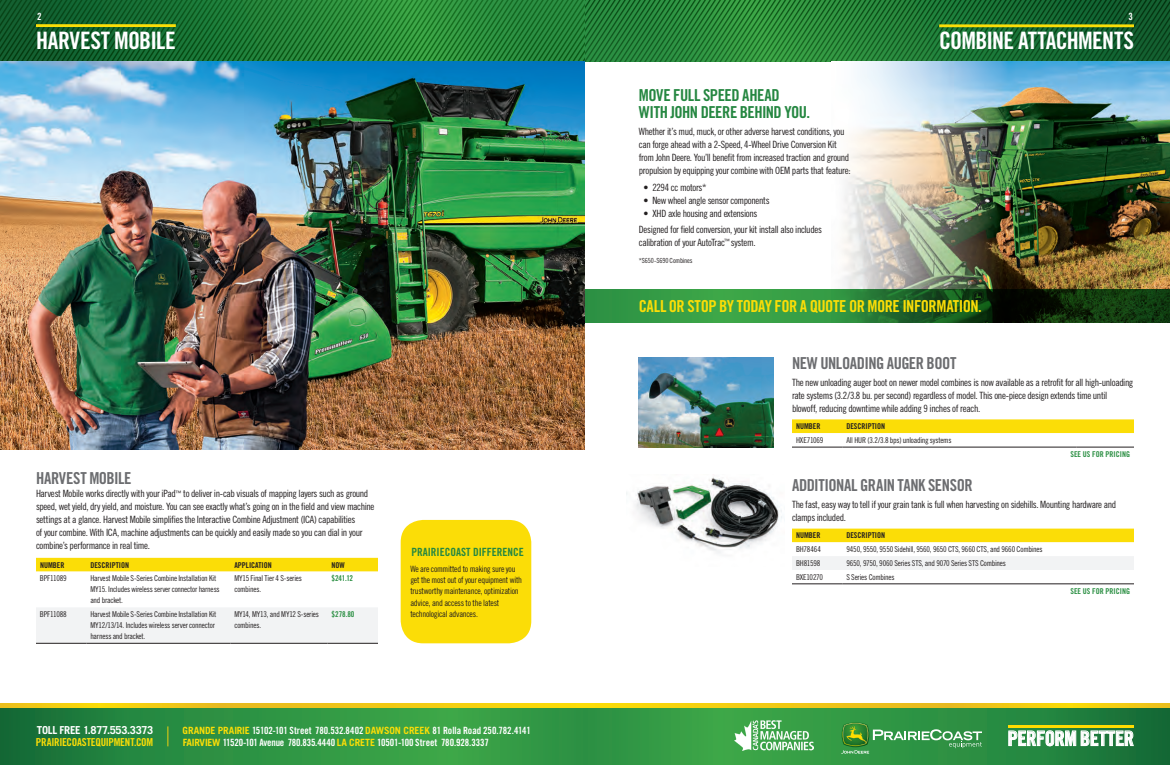
<style>
.page{position:relative;width:1170px;height:765px;background:#fff}
.page>*{position:absolute;margin:0;border:0;box-sizing:border-box;transform-origin:0 0}
.Page_Titles_-_Green{font:24px "Trade Gothic LT Std Bd Cn 20";letter-spacing:-.03em;color:#fff}
.t1{font:20.3px "Trade Gothic LT Std Bd Cn 20";letter-spacing:-.01em;color:#fff}
.Page_Subtitle_-_Grey{font:16.5px "Trade Gothic LT Std Bd Cn 20";letter-spacing:-.025em;color:#6c6d70}
.Page_Subtitle_-_Grey-2{font:16.5px "Trade Gothic LT Std Bd Cn 20";letter-spacing:-.03em;color:#fbdd07}
.Page_Subtitle_-_Grey-3{font:16.5px/17px "Trade Gothic LT Std Bd Cn 20";letter-spacing:-.025em;color:#258741}
.Pricing_Info_-_Green{font:11.3px "Trade Gothic LT Std Bd Cn 20";color:#258741}
.t2{font:11px "Trade Gothic LT Std Bd Cn 20";letter-spacing:-.025em;color:#fbdd07}
.t3{font:700 11px "Trade Gothic LT Std";letter-spacing:-.025em;color:#fff}
.Page_Subtitle_-_Grey-4{font:10px/13px "Trade Gothic LT Std Cn 18";letter-spacing:-.035em;color:#231f20}
.Body_Copy{font:10px/13px "Trade Gothic LT Std Cn 18";letter-spacing:-.035em;color:#231f20}
.Body_Copy-2{font:10px/12px "Trade Gothic LT Std Bd Cn 20";letter-spacing:-.01em;color:#fff}
.Page_Subtitle_-_Grey-5{font:8.7px/11.3px "Trade Gothic LT Std Cn 18";letter-spacing:-.03em;color:#231f20}
.Table_Copy{font:8px/11px "Trade Gothic LT Std Cn 18";letter-spacing:-.025em;color:#231f20}
.Table_Titles{font:8px "Trade Gothic LT Std Bd Cn 20";color:#231f20}
.Pricing_Info_-_Green-2{font:8px "Trade Gothic LT Std Bd Cn 20";color:#2b8f43}
.Table_Copy-2{font:8px "Trade Gothic LT Std Bd Cn 20";letter-spacing:-.015em;color:#2b8f43}
.Body_Copy-3{font:7px "Trade Gothic LT Std Cn 18";letter-spacing:-.015em;color:#231f20}
.s1{font-family:"Trade Gothic LT Std";font-weight:700;color:#fbdd07}
</style>
<div class="page">
<svg style="left:0;top:708px;width:585px;height:57px;background:#2c9042"></svg>
<svg style="left:585px;top:708px;width:585px;height:57px;background:#2d9042"></svg>
<svg style="left:585px;top:704px;width:585px;height:4px;background:#f1ca13"></svg>
<svg style="left:0;top:704px;width:585px;height:4px;background:#f1ca13"></svg>
<svg style="left:0;top:0;width:1170px;height:61px;background:#1d7531"></svg>
<svg style="left:167px;top:726px;width:1px;height:20px"></svg>
<hr style="left:1008px;top:725px;width:126px;height:3px;background:#ffdc01">
<svg style="left:1008px;top:728px;width:126px;height:19px;background:#6caa7f"></svg>
<img style="left:842px;top:722px;width:27px;height:2px">
<img style="left:843px;top:723px;width:25px;height:1px">
<svg style="left:841px;top:724px;width:141px;height:30px;background:#4ca15c"></svg>
<img style="left:847px;top:725px;width:20px;height:18px">
<img style="left:734px;top:721px;width:80px;height:30px">
<svg style="left:36px;top:558px;width:342px;height:85px"></svg>
<hr style="left:36px;top:643px;width:50px;height:1px;background:#231f20">
<hr style="left:86px;top:643px;width:144px;height:1px;background:#231f20">
<hr style="left:230px;top:643px;width:98px;height:1px;background:#231f20">
<hr style="left:328px;top:643px;width:50px;height:1px;background:#231f20">
<hr style="left:36px;top:24px;width:140px;height:3px;background:#fbdd07">
<img style="left:0;top:61px;width:585px;height:389px">
<svg style="left:792px;top:419px;width:342px;height:28px"></svg>
<hr style="left:792px;top:447px;width:50px;height:1px;background:#231f20">
<hr style="left:842px;top:447px;width:234px;height:1px;background:#231f20">
<hr style="left:1076px;top:447px;width:58px;height:1px;background:#231f20">
<svg style="left:792px;top:529px;width:342px;height:55px"></svg>
<hr style="left:792px;top:584px;width:50px;height:1px;background:#231f20">
<hr style="left:842px;top:584px;width:234px;height:1px;background:#231f20">
<hr style="left:1076px;top:584px;width:58px;height:1px;background:#231f20">
<hr style="left:939px;top:24px;width:195px;height:3px;background:#fbdd07">
<img style="left:626px;top:477px;width:156px;height:77px">
<img style="left:639px;top:357px;width:135px;height:90px">
<img style="left:842px;top:61px;width:328px;height:228px">
<svg style="left:585px;top:289px;width:585px;height:34px;background:#236a2b"></svg>
<div style="left:401px;top:520px;width:130px;height:123px;background:#fbdd07;border-radius:22px"></div>
<p class="Body_Copy-2" style="left:37px;top:10px;width:6px">2</p>
<p class="Body_Copy-2" style="left:1128px;top:10px;width:6px">3</p>
<p class="Page_Titles_-_Green" style="left:36px;top:25px;width:141px">HARVEST MOBILE</p>
<p class="Page_Subtitle_-_Grey" style="left:36px;top:468px;width:97px">HARVEST MOBILE</p>
<p class="Page_Subtitle_-_Grey-4" style="left:36px;top:487px;width:340px">Harvest Mobile works directly with your iPad<sup>™</sup> to deliver in-cab visuals of mapping layers such as ground speed, wet yield, dry yield, and moisture. You can see exactly what’s going on in the field and view machine settings at a glance. Harvest Mobile simplifies the Interactive Combine Adjustment (ICA) capabilities<br>of your combine. With ICA, machine adjustments can be quickly and easily made so you can dial in your combine’s performance in real time.</p>
<p class="Table_Titles" style="left:40px;top:560px;width:26px">NUMBER</p>
<p class="Table_Titles" style="left:90px;top:560px;width:40px">DESCRIPTION</p>
<p class="Table_Titles" style="left:234px;top:560px;width:39px">APPLICATION</p>
<p class="Table_Titles" style="left:332px;top:560px;width:15px">NOW</p>
<p class="Table_Copy" style="left:40px;top:573px;width:28px">BPF11089</p>
<p class="Table_Copy" style="left:90px;top:573px;width:131px">Harvest Mobile S-Series Combine Installation Kit<br>MY15. Includes wireless server connector harness and bracket.</p>
<p class="Table_Copy" style="left:234px;top:573px;width:69px">MY15 Final Tier 4 S-series combines.</p>
<p class="Table_Copy-2" style="left:332px;top:574px;width:23px">$241.12</p>
<p class="Table_Copy" style="left:40px;top:609px;width:28px">BPF11088</p>
<p class="Table_Copy" style="left:90px;top:609px;width:128px">Harvest Mobile S-Series Combine Installation Kit<br>MY12/13/14. Includes wireless server connector harness and bracket.</p>
<p class="Table_Copy" style="left:234px;top:609px;width:86px">MY14, MY13, and MY12 S-series combines.</p>
<p class="Table_Copy-2" style="left:332px;top:609px;width:24px">$278.80</p>
<p class="Pricing_Info_-_Green" style="left:411px;top:545px;width:114px">PRAIRIECOAST DIFFERENCE</p>
<p class="Page_Subtitle_-_Grey-5" style="left:410px;top:563px;width:113px">We are committed to making sure you get the most out of your equipment with trustworthy maintenance, optimization advice, and access to the latest technological advances.</p>
<p class="t3" style="left:37px;top:724px;width:118px">TOLL FREE 1.877.553.3373</p>
<p class="t2" style="left:36px;top:736px;width:119px">PRAIRIECOASTEQUIPMENT.COM</p>
<p class="Body_Copy-2" style="left:183px;top:725px;width:350px"><span class="s1">GRANDE PRAIRIE</span> 15102-101 Street 780.532.8402 <span class="s1">DAWSON CREEK</span> 81 Rolla Road 250.782.4141<br><span class="s1">FAIRVIEW</span> 11520-101 Avenue 780.835.4440 <span class="s1">LA CRETE</span> 10501-100 Street 780.928.3337</p>
<p class="Page_Titles_-_Green" style="left:939px;top:26px;width:196px">COMBINE ATTACHMENTS</p>
<p class="Page_Subtitle_-_Grey-3" style="left:639px;top:87px;width:173px">MOVE FULL SPEED AHEAD<br>WITH JOHN DEERE BEHIND YOU.</p>
<p class="Body_Copy" style="left:639px;top:125px;width:213px">Whether it’s mud, muck, or other adverse harvest conditions, you can forge ahead with a 2-Speed, 4-Wheel Drive Conversion Kit from John Deere. You’ll benefit from increased traction and ground propulsion by equipping your combine with OEM parts that feature:</p>
<p class="Body_Copy" style="left:643px;top:180px;width:65px">• 2294 cc motors*</p>
<p class="Body_Copy" style="left:643px;top:193px;width:128px">• New wheel angle sensor components</p>
<p class="Body_Copy" style="left:643px;top:206px;width:116px">• XHD axle housing and extensions</p>
<p class="Body_Copy" style="left:639px;top:223px;width:185px">Designed for field conversion, your kit install also includes calibration of your AutoTrac<sup>™</sup> system.</p>
<p class="Body_Copy-3" style="left:639px;top:256px;width:55px">*S650-S690 Combines</p>
<p class="Page_Subtitle_-_Grey-2" style="left:639px;top:296px;width:345px">CALL OR STOP BY TODAY FOR A QUOTE OR MORE INFORMATION.</p>
<p class="Page_Subtitle_-_Grey" style="left:792px;top:353px;width:166px">NEW UNLOADING AUGER BOOT</p>
<p class="Page_Subtitle_-_Grey-4" style="left:792px;top:376px;width:343px">The new unloading auger boot on newer model combines is now available as a retrofit for all high-unloading rate systems (3.2/3.8 bu. per second) regardless of model. This one-piece design extends time until blowoff, reducing downtime while adding 9 inches of reach.</p>
<p class="Table_Titles" style="left:796px;top:421px;width:26px">NUMBER</p>
<p class="Table_Titles" style="left:846px;top:421px;width:40px">DESCRIPTION</p>
<p class="Table_Copy" style="left:796px;top:435px;width:29px">HXE71069</p>
<p class="Table_Copy" style="left:846px;top:435px;width:107px">All HUR (3.2/3.8 bps) unloading systems</p>
<p class="Pricing_Info_-_Green-2" style="left:1070px;top:449px;width:61px">SEE US FOR PRICING</p>
<p class="Page_Subtitle_-_Grey" style="left:792px;top:475px;width:182px">ADDITIONAL GRAIN TANK SENSOR</p>
<p class="Page_Subtitle_-_Grey-4" style="left:792px;top:498px;width:326px">The fast, easy way to tell if your grain tank is full when harvesting on sidehills. Mounting hardware and clamps included.</p>
<p class="Table_Titles" style="left:796px;top:531px;width:26px">NUMBER</p>
<p class="Table_Titles" style="left:846px;top:531px;width:40px">DESCRIPTION</p>
<p class="Table_Copy" style="left:796px;top:544px;width:26px">BH78464</p>
<p class="Table_Copy" style="left:846px;top:544px;width:198px">9450, 9550, 9550 Sidehill, 9560, 9650 CTS, 9660 CTS, and 9660 Combines</p>
<p class="Table_Copy" style="left:796px;top:557px;width:26px">BH81598</p>
<p class="Table_Copy" style="left:846px;top:557px;width:161px">9650, 9750, 9060 Series STS, and 9070 Series STS Combines</p>
<p class="Table_Copy" style="left:796px;top:571px;width:29px">BXE10270</p>
<p class="Table_Copy" style="left:846px;top:571px;width:50px">S Series Combines</p>
<p class="Pricing_Info_-_Green-2" style="left:1070px;top:586px;width:61px">SEE US FOR PRICING</p>
<h2 class="t1" style="left:1008px;top:726px;width:128px">PERFORM BETTER</h2>
</div>
